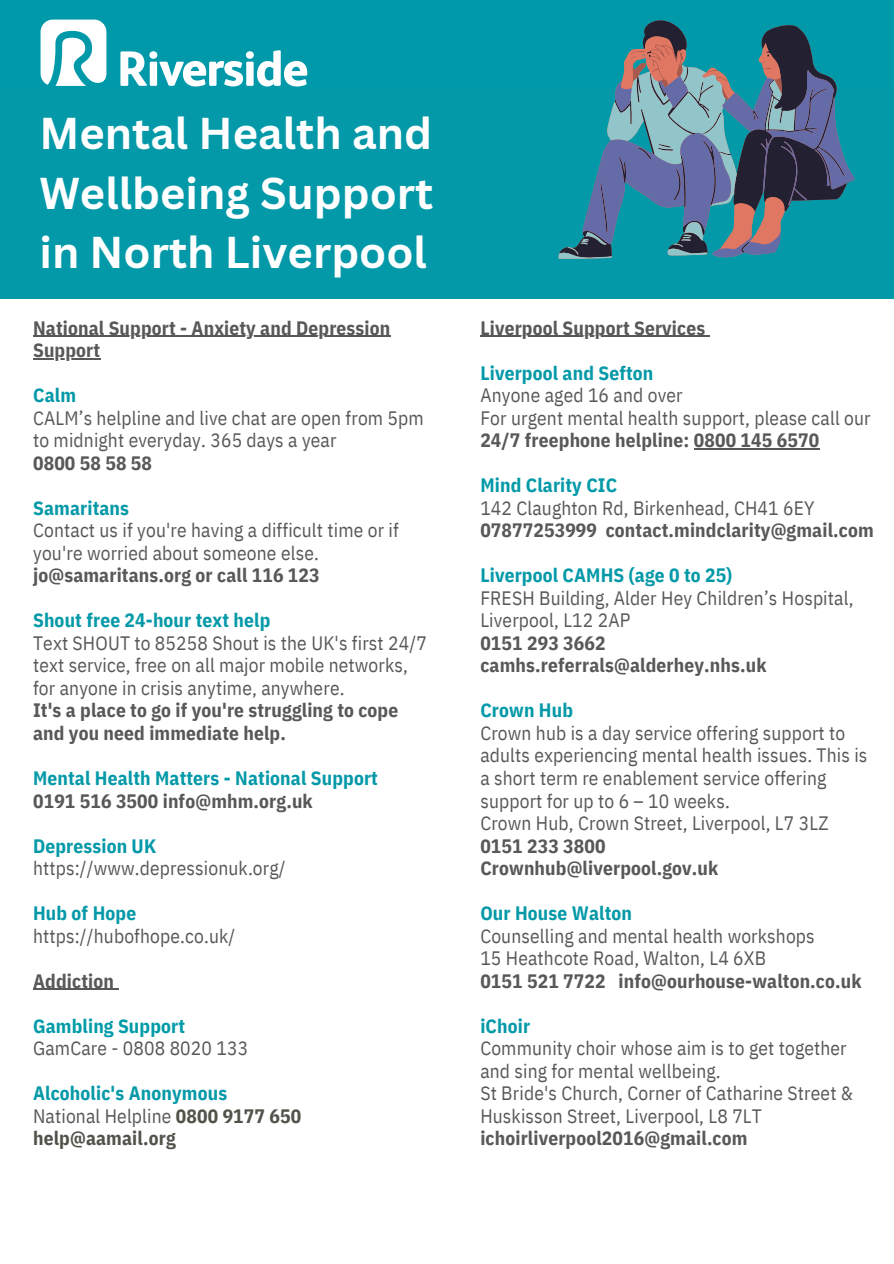
<style>
.page{position:relative;width:894px;height:1264px;background:#fff}
.page>*{position:absolute;margin:0;border:0;box-sizing:border-box;transform-origin:0 0}
.t1{font:700 43.35px/59.7px "Canva Sans";color:#fff;text-align:justify}
.t2{font:19.35px/22.5px "IBM Plex Sans Cond";letter-spacing:.01em;color:#58585a}
.t3{font:700 19.35px/22.5px "IBM Plex Sans Cond";letter-spacing:.01em;color:#58585a}
.t4{font:700 19.35px "IBM Plex Sans Cond";letter-spacing:.01em;color:#0499a8}
.t5{font:700 19.35px/22.5px "IBM Plex Sans Cond";letter-spacing:.01em;color:#515249}
.t6{font:700 19.35px "IBM Plex Sans Cond";letter-spacing:.01em;color:#009ba8}
.s1{color:#0499a8}
.s2{font-weight:400;color:#58585a}
.s3{font-weight:700}
</style>
<div class="page">
<div style="left:0;top:0;width:893px;height:139px;background:#0099a9"></div>
<svg style="left:120px;top:50px;width:187px;height:36px"></svg>
<svg style="left:41px;top:20px;width:65px;height:66px"></svg>
<div style="left:0;top:88px;width:893px;height:211px;background:#0499a8"></div>
<svg style="left:644px;top:20px;width:172px;height:50px"></svg>
<svg style="left:558px;top:55px;width:236px;height:204px"></svg>
<svg style="left:582px;top:70px;width:272px;height:187px"></svg>
<svg style="left:621px;top:36px;width:163px;height:213px"></svg>
<hr style="left:33px;top:336px;width:357px;height:1px;background:#58585a">
<hr style="left:33px;top:358px;width:67px;height:1px;background:#58585a">
<hr style="left:33px;top:988px;width:81px;height:1px;background:#58585a">
<hr style="left:480px;top:336px;width:225px;height:1px;background:#58585a">
<hr style="left:693px;top:448px;width:126px;height:1px;background:#58585a">
<p class="t1" style="left:39px;top:102px;width:395px">Mental Health and Wellbeing Support in North Liverpool</p>
<p class="t3" style="left:33px;top:316px;width:358px">National Support - Anxiety and Depression<br>Support</p>
<p class="t4" style="left:33px;top:382px;width:44px">Calm</p>
<p class="t2" style="left:33px;top:406px;width:392px">CALM’s helpline and live chat are open from 5pm to midnight everyday. 365 days a year</p>
<p class="t3" style="left:33px;top:451px;width:120px">0800 58 58 58</p>
<p class="t4" style="left:33px;top:495px;width:97px">Samaritans</p>
<p class="t2" style="left:33px;top:519px;width:367px">Contact us if you're having a difficult time or if you're worried about someone else.</p>
<p class="t3" style="left:33px;top:564px;width:288px">jo@samaritans.org or call 116 123</p>
<p class="t4" style="left:33px;top:607px;width:239px">Shout free 24-hour text help</p>
<p class="t2" style="left:33px;top:631px;width:395px">Text SHOUT to 85258 Shout is the UK's first 24/7 text service, free on all major mobile networks, for anyone in crisis anytime, anywhere.</p>
<p class="t3" style="left:33px;top:699px;width:366px">It's a place to go if you're struggling to cope and you need immediate help.</p>
<p class="t4" style="left:33px;top:765px;width:346px">Mental Health Matters - National Support</p>
<p class="t3" style="left:33px;top:789px;width:281px">0191 516 3500 info@mhm.org.uk</p>
<p class="t4" style="left:33px;top:832px;width:125px">Depression UK</p>
<p class="t2" style="left:33px;top:856px;width:254px">https://www.depressionuk.org/</p>
<p class="t4" style="left:33px;top:900px;width:104px">Hub of Hope</p>
<p class="t2" style="left:33px;top:924px;width:204px">https://hubofhope.co.uk/</p>
<p class="t3" style="left:33px;top:969px;width:82px">Addiction</p>
<p class="t6" style="left:33px;top:1012px;width:153px">Gambling Support</p>
<p class="t2" style="left:33px;top:1036px;width:216px">GamCare - 0808 8020 133</p>
<p class="t5" style="left:33px;top:1081px;width:269px"><span class="s1">Alcoholic's Anonymous<br></span><span class="s2">National Helpline</span> 0800 9177 650 help@aamail.org</p>
<p class="t3" style="left:480px;top:316px;width:226px">Liverpool Support Services</p>
<h1 class="t4" style="left:480px;top:360px;width:174px">Liverpool and Sefton</h1>
<h2 class="t2" style="left:480px;top:384px;width:204px">Anyone aged 16 and over</h2>
<p class="t2" style="left:480px;top:406px;width:392px">For urgent mental health support, please call our<br><span class="s3">24/7 freephone helpline: 0800 145 6570</span></p>
<p class="t4" style="left:480px;top:472px;width:138px">Mind Clarity CIC</p>
<p class="t2" style="left:480px;top:496px;width:335px">142 Claughton Rd, Birkenhead, CH41 6EY</p>
<p class="t3" style="left:480px;top:519px;width:395px">07877253999 contact.mindclarity@gmail.com</p>
<p class="t4" style="left:480px;top:562px;width:253px">Liverpool CAMHS (age 0 to 25)</p>
<p class="t2" style="left:480px;top:586px;width:374px">FRESH Building, Alder Hey Children’s Hospital,<br>Liverpool, L12 2AP</p>
<p class="t3" style="left:480px;top:631px;width:287px">0151 293 3662 camhs.referrals@alderhey.nhs.uk</p>
<p class="t4" style="left:480px;top:697px;width:94px">Crown Hub</p>
<p class="t2" style="left:480px;top:721px;width:388px">Crown hub is a day service offering support to adults experiencing mental health issues. This is a short term re enablement service offering support for up to 6 – 10 weeks.</p>
<p class="t2" style="left:480px;top:811px;width:349px">Crown Hub, Crown Street, Liverpool, L7 3LZ</p>
<p class="t3" style="left:480px;top:834px;width:127px">0151 233 3800</p>
<p class="t3" style="left:480px;top:856px;width:239px">Crownhub@liverpool.gov.uk</p>
<p class="t4" style="left:480px;top:900px;width:153px">Our House Walton</p>
<p class="t2" style="left:480px;top:924px;width:336px">Counselling and mental health workshops</p>
<p class="t2" style="left:480px;top:946px;width:287px">15 Heathcote Road, Walton, L4 6XB</p>
<p class="t3" style="left:480px;top:969px;width:382px">0151 521 7722 info@ourhouse-walton.co.uk</p>
<p class="t4" style="left:480px;top:1012px;width:51px">iChoir</p>
<p class="t2" style="left:480px;top:1036px;width:368px">Community choir whose aim is to get together and sing for mental wellbeing.</p>
<p class="t2" style="left:480px;top:1081px;width:374px">St Bride's Church, Corner of Catharine Street &amp;<br>Huskisson Street, Liverpool, L8 7LT</p>
<p class="t3" style="left:480px;top:1126px;width:268px">ichoirliverpool2016@gmail.com</p>
</div>
